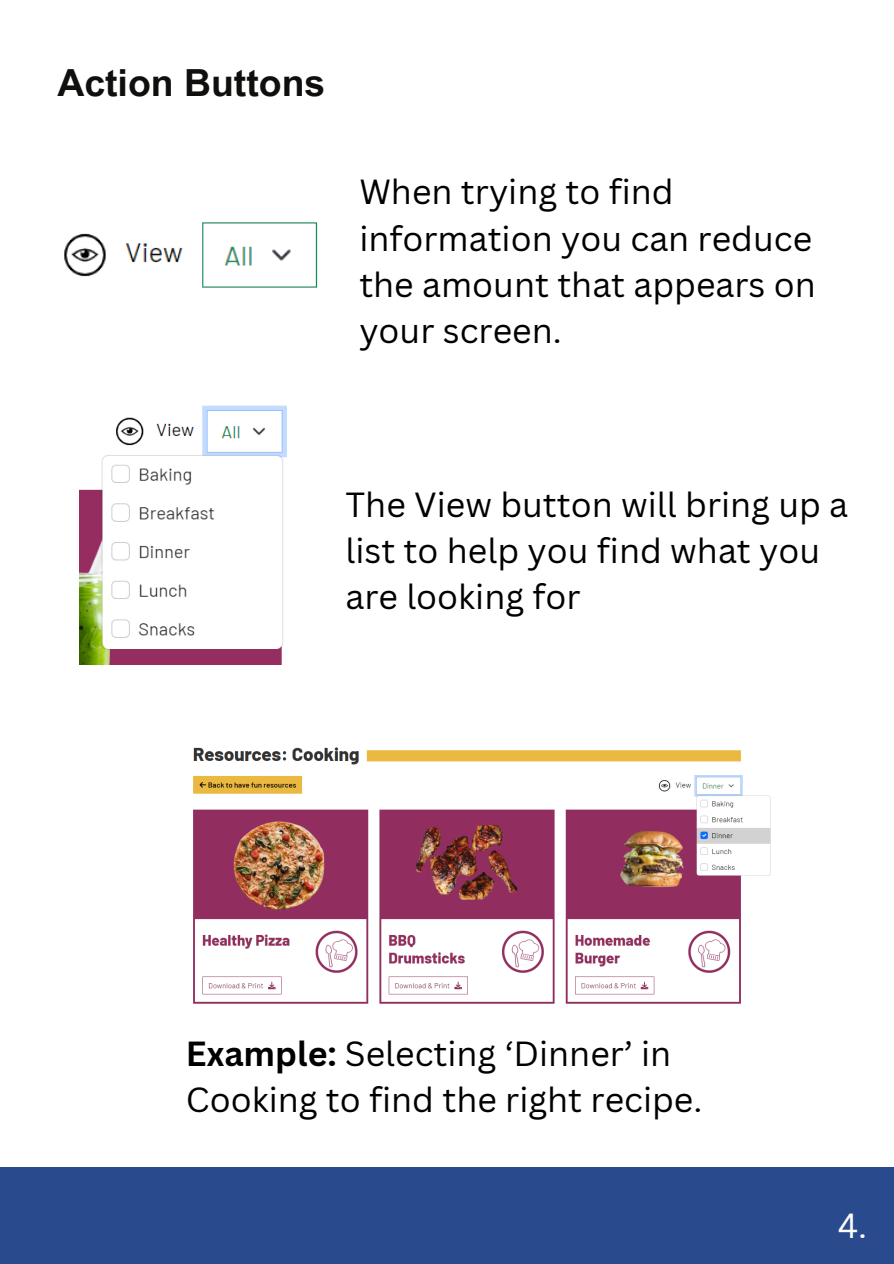
<style>
.page{position:relative;width:894px;height:1264px;background:#fff}
.page>*{position:absolute;margin:0;border:0;box-sizing:border-box;transform-origin:0 0}
.t1{font:700 37.35px "Arial MT Pro";color:#100f0d}
.t2{font:33.9px/46.2px "Canva Sans";color:#000}
.t3{font:33.9px "Canva Sans";color:#fefefe}
.s1{font-weight:700}
</style>
<div class="page">
<div style="left:0;top:1167px;width:893px;height:96px;background:#294b8d"></div>
<img style="left:64px;top:222px;width:254px;height:66px">
<img style="left:193px;top:747px;width:578px;height:257px">
<img style="left:79px;top:405px;width:208px;height:259px">
<p class="t1" style="left:57px;top:69px;width:269px">Action Buttons</p>
<p class="t2" style="left:359px;top:168px;width:458px">When trying to find information you can reduce the amount that appears on your screen.</p>
<p class="t2" style="left:345px;top:481px;width:504px">The View button will bring up a list to help you find what you are looking for</p>
<p class="t2" style="left:186px;top:1029px;width:518px"><span class="s1">Example:</span> Selecting ‘Dinner’ in<br>Cooking to find the right recipe.</p>
<p class="t3" style="left:837px;top:1202px;width:31px">4.</p>
</div>
